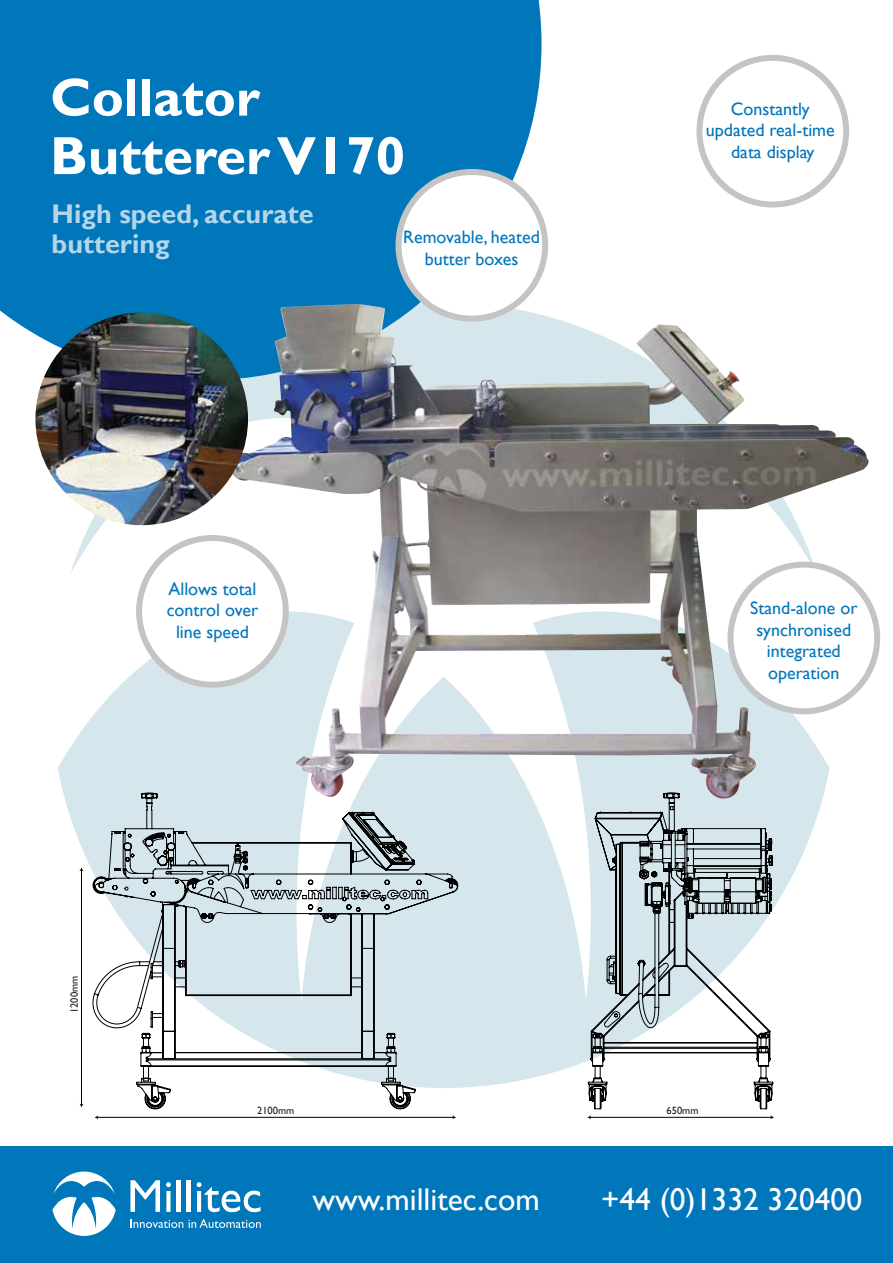
<style>
.page{position:relative;width:893px;height:1263px;background:#fff}
.page>*{position:absolute;margin:0;border:0;box-sizing:border-box;transform-origin:0 0}
.t1{font:700 54px/58.5px "Gill Sans";color:#fff}
.t2{font:31.5px "Gill Sans";color:#fff}
.t3{font:700 27px/30px "Gill Sans";color:#b3d6eb}
.t4{font:18px/21.6px "Gill Sans";color:#0076bb;text-align:center}
.t5{font:10.5px "Gill Sans";color:#231f20}
</style>
<div class="page">
<svg style="left:70px;top:424px;width:748px;height:151px"></svg>
<svg style="left:58px;top:620px;width:772px;height:468px;fill:#d6e6ed"></svg>
<div style="left:0;top:0;width:541px;height:373px;background:#0076bb"></div>
<div style="left:0;top:1146px;width:893px;height:117px;background:#0076bb"></div>
<img style="left:229px;top:307px;width:525px;height:492px">
<hr style="left:97px;top:1117px;width:357px;height:1px;background:#010101">
<hr style="left:590px;top:1117px;width:181px;height:1px;background:#010101">
<svg style="left:770px;top:1115px;width:4px;height:4px"></svg>
<hr style="left:81px;top:870px;width:1px;height:235px;background:#010101">
<svg style="left:79px;top:867px;width:5px;height:4px"></svg>
<svg style="left:130px;top:1180px;width:30px;height:32px"></svg>
<svg style="left:166px;top:1182px;width:5px;height:30px"></svg>
<hr style="left:177px;top:1180px;width:4px;height:32px;background:#fff">
<hr style="left:187px;top:1180px;width:4px;height:32px;background:#fff">
<svg style="left:197px;top:1182px;width:64px;height:30px"></svg>
<svg style="left:130px;top:1219px;width:53px;height:9px"></svg>
<svg style="left:189px;top:1219px;width:72px;height:9px"></svg>
<svg style="left:52px;top:1171px;width:64px;height:65px"></svg>
<svg style="left:93px;top:793px;width:365px;height:316px"></svg>
<svg style="left:588px;top:792px;width:185px;height:317px"></svg>
<div style="left:139px;top:538px;width:147px;height:147px;background:#fff;border-radius:50%"></div>
<div style="left:136px;top:535px;width:153px;height:153px;border:6px solid #c4c4c4;border-radius:50%"></div>
<div style="left:398px;top:172px;width:147px;height:147px;background:#fff;border-radius:50%"></div>
<div style="left:395px;top:169px;width:153px;height:153px;border:6px solid #c4c4c4;border-radius:50%"></div>
<div style="left:730px;top:565px;width:147px;height:146px;background:#fff;border-radius:50%"></div>
<div style="left:727px;top:562px;width:153px;height:152px;border:6px solid #c4c4c4;border-radius:50%"></div>
<div style="left:696px;top:55px;width:153px;height:153px;border:6px solid #c4c4c4;border-radius:50%"></div>
<img style="left:35px;top:313px;width:213px;height:212px;border-radius:106px">
<h1 class="t1" style="left:50px;top:70px;width:357px">Collator<br>Butterer V170</h1>
<h3 class="t3" style="left:52px;top:200px;width:263px">High speed, accurate buttering</h3>
<p class="t4" style="left:403px;top:227px;width:138px">Removable, heated butter boxes</p>
<p class="t4" style="left:706px;top:98px;width:130px">Constantly updated real-time data display</p>
<p class="t4" style="left:167px;top:578px;width:93px">Allows total control over line speed</p>
<p class="t4" style="left:750px;top:597px;width:109px">Stand-alone or synchronised integrated operation</p>
<p class="t5" style="left:68px;top:1013px;width:39px;rotate:-90deg">1200mm</p>
<p class="t5" style="left:257px;top:1104px;width:39px">2100mm</p>
<p class="t5" style="left:666px;top:1104px;width:33px">650mm</p>
<h2 class="t2" style="left:312px;top:1181px;width:229px">www.millitec.com</h2>
<h2 class="t2" style="left:601px;top:1181px;width:263px">+44 (0)1332 320400</h2>
</div>
